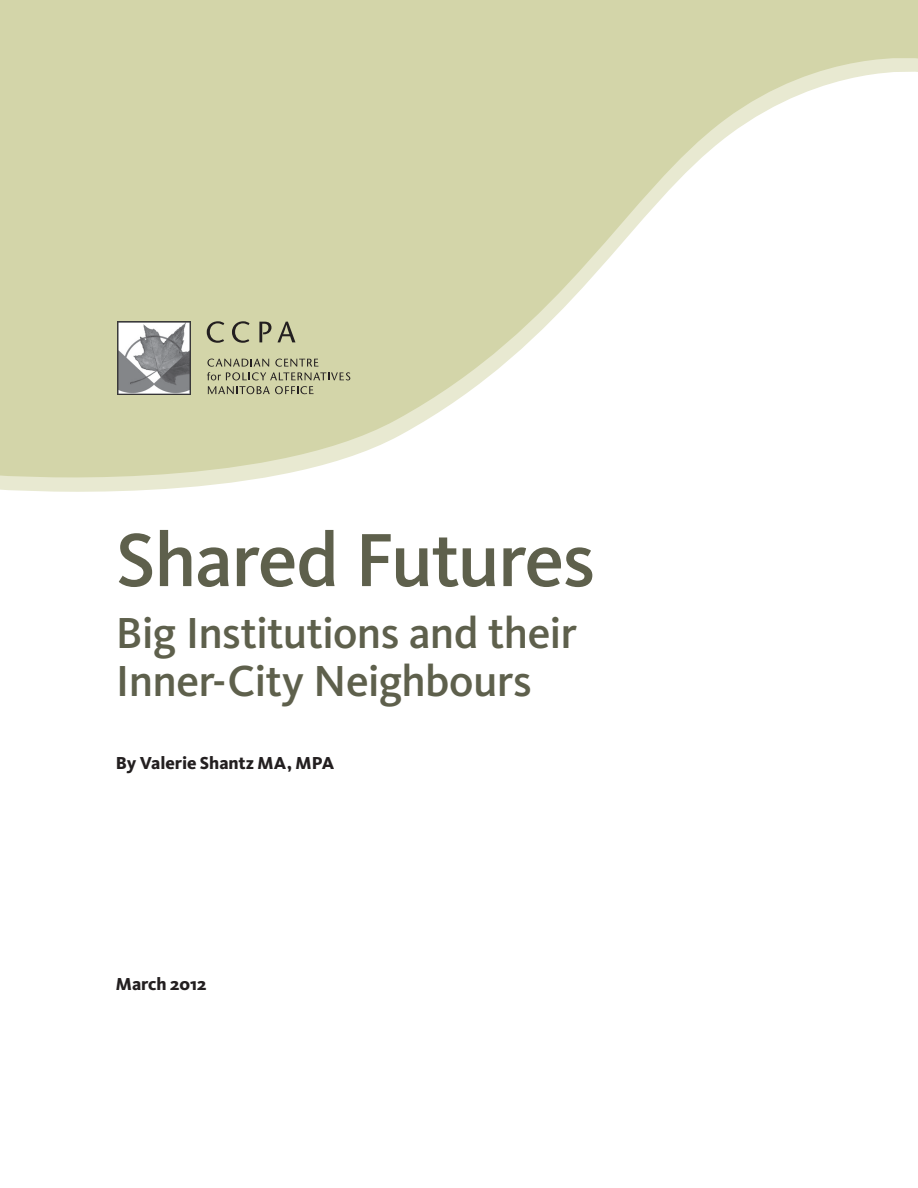
<style>
.page{position:relative;width:918px;height:1188px;background:#fff}
.page>*{position:absolute;margin:0;border:0;box-sizing:border-box;transform-origin:0 0}
.t1{font:500 78px "Kievit OT";letter-spacing:-.025em;color:#5e604c}
.t2{font:500 45px/48px "Kievit OT";letter-spacing:-.02em;color:#5e604c}
.t3{font:800 18px "Kievit OT";letter-spacing:-.005em;color:#231f20}
</style>
<div class="page">
<svg style="left:0;top:0;width:918px;height:492px;fill:#d3d5a9"></svg>
<img style="left:117px;top:321px;width:74px;height:74px">
<svg style="left:207px;top:321px;width:17px;height:22px"></svg>
<svg style="left:232px;top:321px;width:18px;height:22px"></svg>
<svg style="left:259px;top:322px;width:12px;height:20px"></svg>
<svg style="left:277px;top:322px;width:18px;height:20px"></svg>
<svg style="left:207px;top:359px;width:143px;height:21px;background:#b3b490"></svg>
<svg style="left:208px;top:386px;width:106px;height:8px"></svg>
<p class="t1" style="left:116px;top:513px;width:481px">Shared Futures</p>
<p class="t2" style="left:116px;top:608px;width:463px">Big Institutions and their<br>Inner-City Neighbours</p>
<p class="t3" style="left:116px;top:752px;width:220px">By Valerie Shantz MA, MPA</p>
<p class="t3" style="left:116px;top:973px;width:92px">March 2012</p>
</div>
